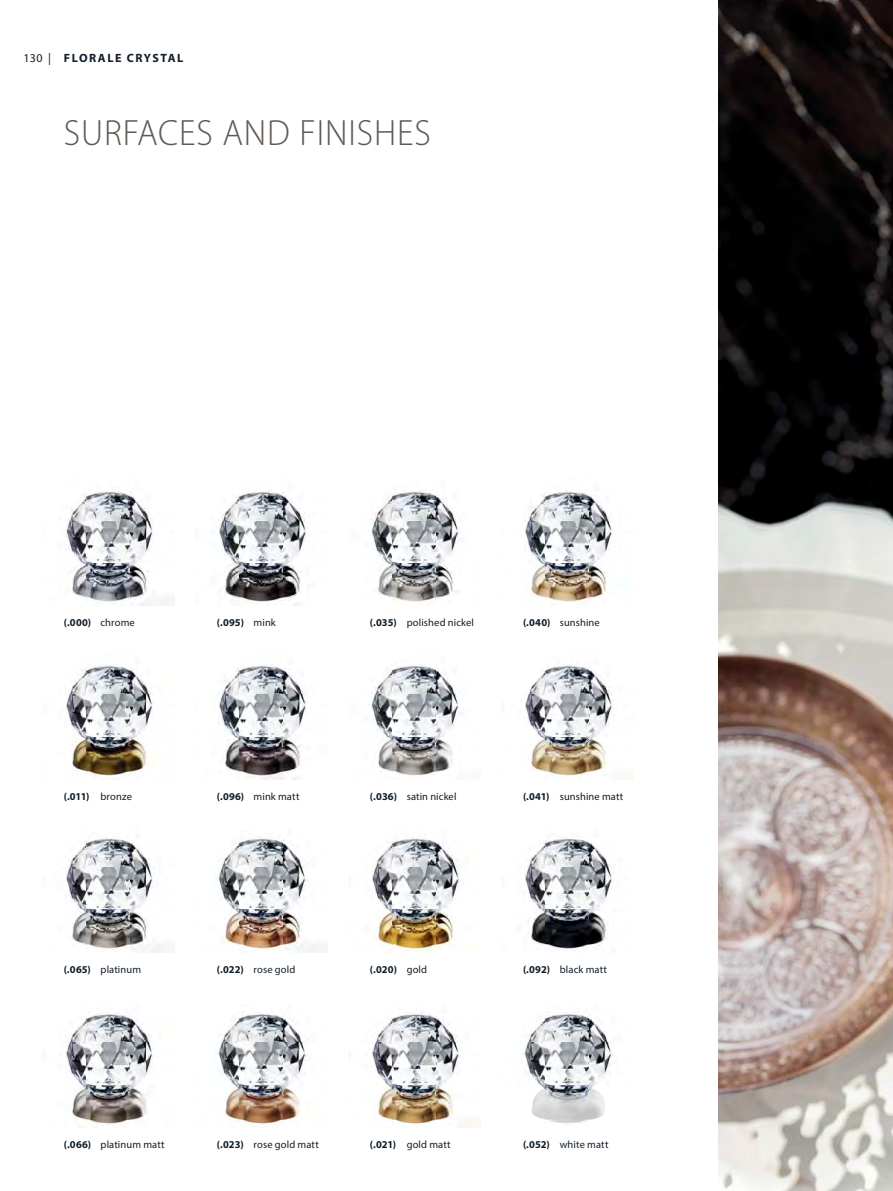
<style>
.page{position:relative;width:893px;height:1191px;background:#fff}
.page>*{position:absolute;margin:0;border:0;box-sizing:border-box;transform-origin:0 0}
.t1{font:100 36px "Myriad Set Pro";letter-spacing:.025em;color:#5e5953}
.t2{font:700 12px "Myriad Pro";letter-spacing:.13em;color:#111e29}
.t3{font:10.5px "Myriad Pro";letter-spacing:.01em;color:#111e29}
.t4{font:700 10.5px "Myriad Pro";letter-spacing:.01em;color:#111e29}
.s1{font-weight:400}
.s2{font-weight:700}
</style>
<div class="page">
<img style="left:66px;top:491px;width:108px;height:114px">
<img style="left:65px;top:665px;width:91px;height:112px">
<img style="left:66px;top:836px;width:98px;height:116px">
<img style="left:65px;top:1012px;width:89px;height:115px">
<img style="left:524px;top:491px;width:88px;height:114px">
<img style="left:525px;top:665px;width:109px;height:114px">
<img style="left:525px;top:836px;width:89px;height:113px">
<img style="left:219px;top:489px;width:87px;height:116px">
<img style="left:217px;top:665px;width:91px;height:114px">
<img style="left:215px;top:836px;width:112px;height:116px">
<img style="left:215px;top:1012px;width:93px;height:115px">
<img style="left:521px;top:1012px;width:93px;height:112px">
<img style="left:368px;top:490px;width:93px;height:115px">
<img style="left:368px;top:664px;width:93px;height:113px">
<img style="left:372px;top:837px;width:89px;height:115px">
<img style="left:371px;top:1012px;width:109px;height:115px">
<img style="left:719px;top:0;width:174px;height:1190px">
<p class="t2" style="left:24px;top:54px;width:161px"><span class="s1">130 |</span> FLORALE CRYSTAL</p>
<h1 class="t1" style="left:64px;top:115px;width:369px">SURFACES AND FINISHES</h1>
<p class="t4" style="left:64px;top:618px;width:73px">(.000) <span class="s1">chrome</span></p>
<p class="t4" style="left:217px;top:618px;width:61px">(.095) <span class="s1">mink</span></p>
<p class="t3" style="left:370px;top:618px;width:106px"><span class="s2">(.035)</span> polished nickel</p>
<p class="t3" style="left:523px;top:618px;width:78px"><span class="s2">(.040)</span> sunshine</p>
<p class="t4" style="left:64px;top:792px;width:70px">(.011) <span class="s1">bronze</span></p>
<p class="t3" style="left:217px;top:792px;width:84px"><span class="s2">(.096)</span> mink matt</p>
<p class="t3" style="left:370px;top:792px;width:88px"><span class="s2">(.036)</span> satin nickel</p>
<p class="t3" style="left:523px;top:792px;width:102px"><span class="s2">(.041)</span> sunshine matt</p>
<p class="t3" style="left:64px;top:965px;width:79px"><span class="s2">(.065)</span> platinum</p>
<p class="t3" style="left:217px;top:965px;width:80px"><span class="s2">(.022)</span> rose gold</p>
<p class="t4" style="left:370px;top:965px;width:59px">(.020) <span class="s1">gold</span></p>
<p class="t3" style="left:523px;top:965px;width:85px"><span class="s2">(.092)</span> black matt</p>
<p class="t3" style="left:64px;top:1140px;width:102px"><span class="s2">(.066)</span> platinum matt</p>
<p class="t3" style="left:217px;top:1140px;width:104px"><span class="s2">(.023)</span> rose gold matt</p>
<p class="t3" style="left:370px;top:1140px;width:82px"><span class="s2">(.021)</span> gold matt</p>
<p class="t3" style="left:523px;top:1140px;width:87px"><span class="s2">(.052)</span> white matt</p>
</div>
